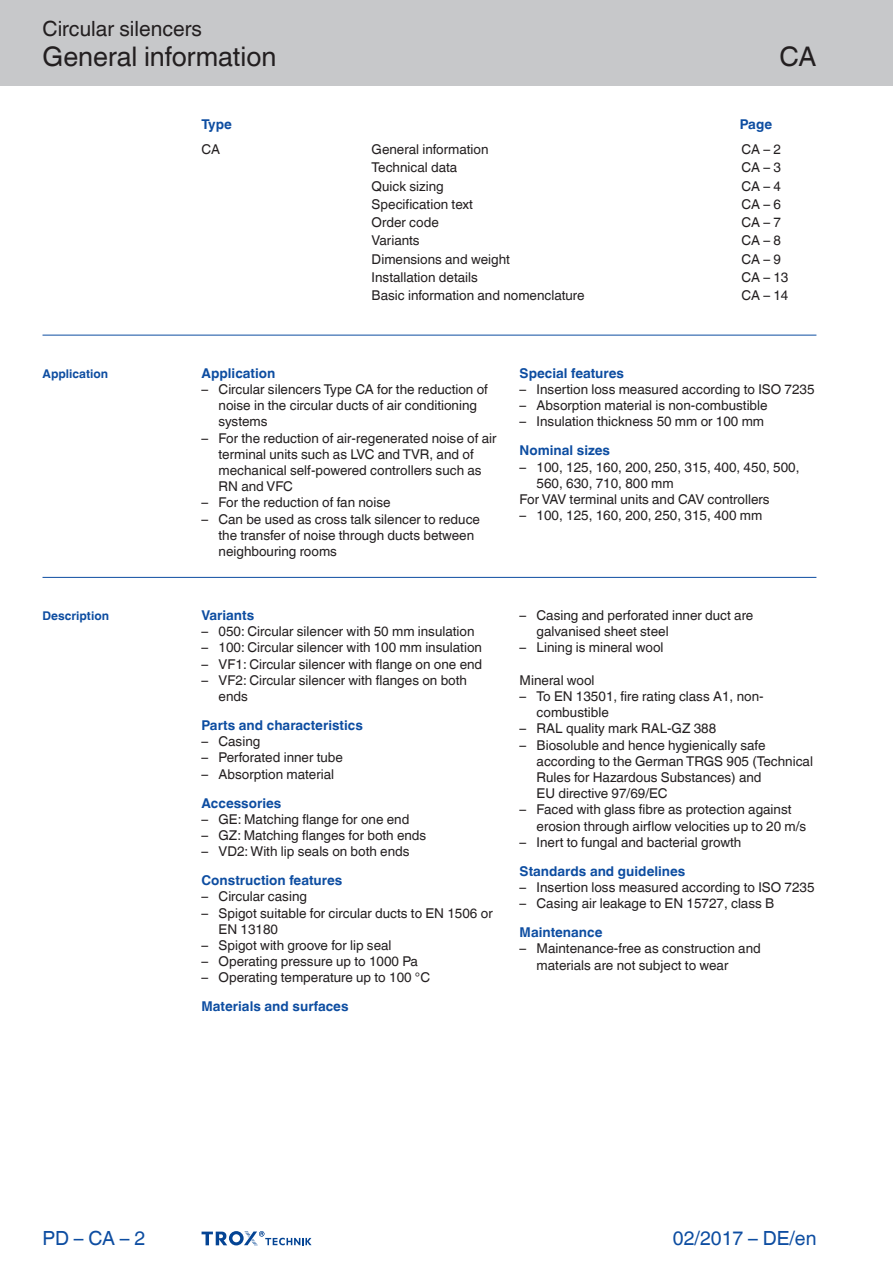
<style>
.page{position:relative;width:893px;height:1263px;background:#fff}
.page>*{position:absolute;margin:0;border:0;box-sizing:border-box;transform-origin:0 0}
.Navigation_2{font:27px "TROX Helvetica";color:#231f20}
.Navigation_3{font:27px "TROX Helvetica";color:#231f20}
.Navigation_1{font:21px "TROX Helvetica";color:#231f20}
.date{font:19.5px "TROX Helvetica";color:#0d4da1}
.pagina_li-re{font:19.5px "TROX Helvetica";color:#0d4da1}
.descr_txt_section_li{font:13.5px/16.2px "TROX Helvetica";color:#231f20}
.Standard_oben_links{font:13.5px "TROX Helvetica";color:#231f20}
.descr_txt_section_ti{font:700 13.5px "TROX Helvetica";color:#0d4da1}
.descr_txt_section_pa{font:13.5px "TROX Helvetica";color:#231f20}
.Standard_oben_links-2{font:700 13.5px "TROX Helvetica";color:#0d4da1}
.marg_title_blue{font:700 12px "TROX Helvetica";color:#0d4da1}
</style>
<div class="page">
<div style="left:0;top:0;width:893px;height:85px;background:#c7c8ca"></div>
<hr style="left:43px;top:335px;width:773px;height:1px;background:#0d4da1">
<hr style="left:43px;top:577px;width:773px;height:1px;background:#0d4da1">
<svg style="left:202px;top:1231px;width:110px;height:15px"></svg>
<p class="Navigation_1" style="left:43px;top:17px;width:161px">Circular silencers</p>
<p class="Navigation_2" style="left:43px;top:41px;width:235px">General information</p>
<p class="Navigation_3" style="left:779px;top:41px;width:39px">CA</p>
<p class="marg_title_blue" style="left:43px;top:366px;width:67px">Application</p>
<p class="marg_title_blue" style="left:43px;top:609px;width:68px">Description</p>
<p class="Standard_oben_links-2" style="left:202px;top:116px;width:32px">Type</p>
<p class="Standard_oben_links" style="left:202px;top:142px;width:20px">CA</p>
<p class="Standard_oben_links" style="left:372px;top:142px;width:118px">General information</p>
<p class="Standard_oben_links" style="left:742px;top:142px;width:41px">CA – 2</p>
<p class="Standard_oben_links" style="left:372px;top:160px;width:87px">Technical data</p>
<p class="Standard_oben_links" style="left:742px;top:160px;width:41px">CA – 3</p>
<p class="Standard_oben_links" style="left:372px;top:178px;width:74px">Quick sizing</p>
<p class="Standard_oben_links" style="left:742px;top:178px;width:41px">CA – 4</p>
<p class="Standard_oben_links" style="left:372px;top:196px;width:103px">Specification text</p>
<p class="Standard_oben_links" style="left:742px;top:196px;width:41px">CA – 6</p>
<p class="Standard_oben_links" style="left:372px;top:215px;width:69px">Order code</p>
<p class="Standard_oben_links" style="left:742px;top:215px;width:41px">CA – 7</p>
<p class="Standard_oben_links" style="left:372px;top:233px;width:50px">Variants</p>
<p class="Standard_oben_links" style="left:742px;top:233px;width:41px">CA – 8</p>
<p class="Standard_oben_links" style="left:372px;top:251px;width:140px">Dimensions and weight</p>
<p class="Standard_oben_links" style="left:742px;top:251px;width:41px">CA – 9</p>
<p class="Standard_oben_links" style="left:372px;top:269px;width:108px">Installation details</p>
<p class="Standard_oben_links" style="left:742px;top:269px;width:48px">CA – 13</p>
<p class="Standard_oben_links" style="left:372px;top:287px;width:215px">Basic information and nomenclature</p>
<p class="Standard_oben_links" style="left:742px;top:287px;width:48px">CA – 14</p>
<p class="Standard_oben_links-2" style="left:740px;top:116px;width:34px">Page</p>
<p class="descr_txt_section_ti" style="left:202px;top:365px;width:75px">Application</p>
<p class="descr_txt_section_li" style="left:219px;top:381px;width:271px;text-indent:-17px">– Circular silencers Type CA for the reduction of noise in the circular ducts of air conditioning systems</p>
<p class="descr_txt_section_li" style="left:219px;top:430px;width:279px;text-indent:-17px">– For the reduction of air-regenerated noise of air terminal units such as LVC and TVR, and of mechanical self-powered controllers such as RN and VFC</p>
<p class="descr_txt_section_li" style="left:202px;top:495px;width:191px">– For the reduction of fan noise</p>
<p class="descr_txt_section_li" style="left:219px;top:511px;width:263px;text-indent:-17px">– Can be used as cross talk silencer to reduce the transfer of noise through ducts between neighbouring rooms</p>
<p class="descr_txt_section_ti" style="left:202px;top:607px;width:54px">Variants</p>
<p class="descr_txt_section_li" style="left:202px;top:623px;width:274px">– 050: Circular silencer with 50 mm insulation</p>
<p class="descr_txt_section_li" style="left:202px;top:640px;width:282px">– 100: Circular silencer with 100 mm insulation</p>
<p class="descr_txt_section_li" style="left:202px;top:656px;width:282px">– VF1: Circular silencer with flange on one end</p>
<p class="descr_txt_section_li" style="left:219px;top:672px;width:250px;text-indent:-17px">– VF2: Circular silencer with flanges on both ends</p>
<p class="descr_txt_section_ti" style="left:202px;top:717px;width:163px">Parts and characteristics</p>
<p class="descr_txt_section_li" style="left:202px;top:733px;width:60px">– Casing</p>
<p class="descr_txt_section_li" style="left:202px;top:750px;width:143px">– Perforated inner tube</p>
<p class="descr_txt_section_li" style="left:202px;top:766px;width:134px">– Absorption material</p>
<p class="descr_txt_section_ti" style="left:202px;top:795px;width:81px">Accessories</p>
<p class="descr_txt_section_li" style="left:202px;top:811px;width:209px">– GE: Matching flange for one end</p>
<p class="descr_txt_section_li" style="left:202px;top:827px;width:226px">– GZ: Matching flanges for both ends</p>
<p class="descr_txt_section_li" style="left:202px;top:843px;width:210px">– VD2: With lip seals on both ends</p>
<p class="descr_txt_section_ti" style="left:202px;top:872px;width:142px">Construction features</p>
<p class="descr_txt_section_li" style="left:202px;top:888px;width:107px">– Circular casing</p>
<p class="descr_txt_section_li" style="left:219px;top:905px;width:276px;text-indent:-17px">– Spigot suitable for circular ducts to EN 1506 or<br>EN 13180</p>
<p class="descr_txt_section_li" style="left:202px;top:937px;width:191px">– Spigot with groove for lip seal</p>
<p class="descr_txt_section_li" style="left:202px;top:953px;width:218px">– Operating pressure up to 1000 Pa</p>
<p class="descr_txt_section_li" style="left:202px;top:969px;width:230px">– Operating temperature up to 100 °C</p>
<p class="descr_txt_section_ti" style="left:202px;top:999px;width:148px">Materials and surfaces</p>
<p class="descr_txt_section_ti" style="left:520px;top:365px;width:106px">Special features</p>
<p class="descr_txt_section_li" style="left:520px;top:381px;width:296px">– Insertion loss measured according to ISO 7235</p>
<p class="descr_txt_section_li" style="left:520px;top:397px;width:250px">– Absorption material is non-combustible</p>
<p class="descr_txt_section_li" style="left:520px;top:414px;width:246px">– Insulation thickness 50 mm or 100 mm</p>
<p class="descr_txt_section_ti" style="left:520px;top:443px;width:92px">Nominal sizes</p>
<p class="descr_txt_section_li" style="left:537px;top:459px;width:264px;text-indent:-17px">– 100, 125, 160, 200, 250, 315, 400, 450, 500,<br>560, 630, 710, 800 mm</p>
<p class="descr_txt_section_pa" style="left:520px;top:491px;width:251px">For VAV terminal units and CAV controllers</p>
<p class="descr_txt_section_li" style="left:520px;top:507px;width:244px">– 100, 125, 160, 200, 250, 315, 400 mm</p>
<p class="descr_txt_section_li" style="left:537px;top:607px;width:218px;text-indent:-17px">– Casing and perforated inner duct are galvanised sheet steel</p>
<p class="descr_txt_section_li" style="left:520px;top:640px;width:145px">– Lining is mineral wool</p>
<p class="descr_txt_section_pa" style="left:520px;top:672px;width:76px">Mineral wool</p>
<p class="descr_txt_section_li" style="left:537px;top:688px;width:228px;text-indent:-17px">– To EN 13501, fire rating class A1, non&shy;combustible</p>
<p class="descr_txt_section_li" style="left:520px;top:721px;width:198px">– RAL quality mark RAL-GZ 388</p>
<p class="descr_txt_section_li" style="left:537px;top:737px;width:278px;text-indent:-17px">– Biosoluble and hence hygienically safe according to the German TRGS 905 (Technical Rules for Hazardous Substances) and<br>EU directive 97/69/EC</p>
<p class="descr_txt_section_li" style="left:537px;top:802px;width:271px;text-indent:-17px">– Faced with glass fibre as protection against erosion through airflow velocities up to 20 m/s</p>
<p class="descr_txt_section_li" style="left:520px;top:834px;width:223px">– Inert to fungal and bacterial growth</p>
<p class="descr_txt_section_ti" style="left:520px;top:863px;width:167px">Standards and guidelines</p>
<p class="descr_txt_section_li" style="left:520px;top:879px;width:296px">– Insertion loss measured according to ISO 7235</p>
<p class="descr_txt_section_li" style="left:520px;top:895px;width:256px">– Casing air leakage to EN 15727, class B</p>
<p class="descr_txt_section_ti" style="left:520px;top:925px;width:84px">Maintenance</p>
<p class="descr_txt_section_li" style="left:537px;top:941px;width:226px;text-indent:-17px">– Maintenance-free as construction and materials are not subject to wear</p>
<p class="pagina_li-re" style="left:43px;top:1227px;width:104px">PD – CA – 2</p>
<p class="date" style="left:673px;top:1227px;width:145px">02/2017 – DE/en</p>
</div>
